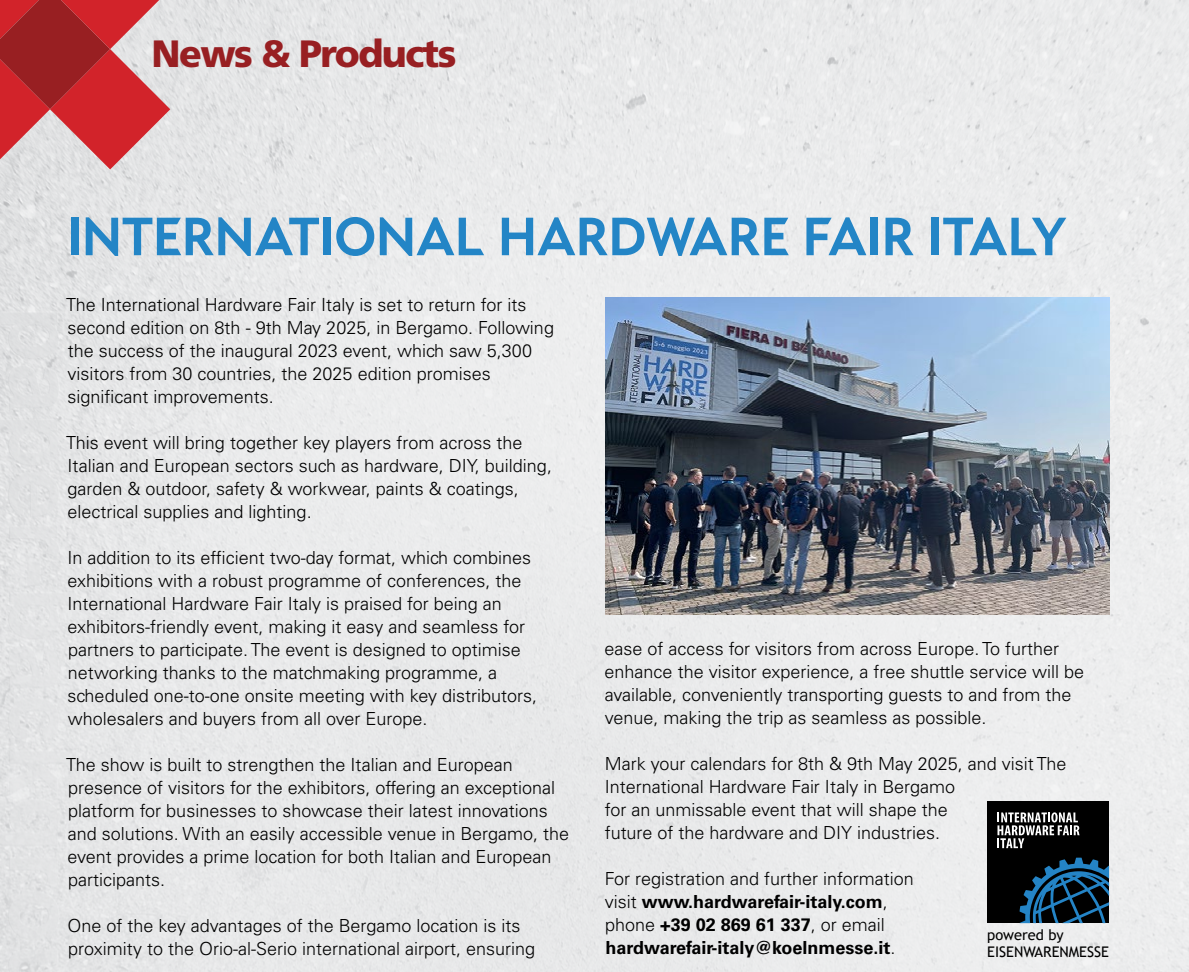
<style>
.page{position:relative;width:1189px;height:972px;background:#fff}
.page>*{position:absolute;margin:0;border:0;box-sizing:border-box;transform-origin:0 0}
.t1{font:700 56.6px "Opel Sans";color:#2385c6;scale:.96 1}
.t2{font:900 38px "Frutiger LT Std";letter-spacing:-.04em;color:#981f22}
.t3{font:300 18px/23px "Univers LT Std";color:#000}
.t4{font:700 18px/23px "Univers LT Std";color:#000}
.t5{font:14.6px/17.6px "Trebuchet MS";color:#000}
.s1{font-weight:300}
</style>
<div class="page">
<img style="left:0;top:0;width:1189px;height:971px">
<svg style="left:0;top:0;width:170px;height:169px;background:#c85c61"></svg>
<img style="left:605px;top:297px;width:504px;height:317px">
<div style="left:987px;top:801px;width:122px;height:122px;background:#000"></div>
<svg style="left:997px;top:812px;width:83px;height:36px"></svg>
<svg style="left:1019px;top:857px;width:90px;height:66px"></svg>
<h2 class="t2" style="left:151px;top:31px;width:306px">News &amp; Products</h2>
<h1 class="t1" style="left:67px;top:201px;width:1043px">INTERNATIONAL HARDWARE FAIR ITALY</h1>
<p class="t3" style="left:66px;top:293px;width:489px">The International Hardware Fair Italy is set to return for its second edition on 8th - 9th May 2025, in Bergamo. Following the success of the inaugural 2023 event, which saw 5,300 visitors from 30 countries, the 2025 edition promises significant improvements.</p>
<p class="t3" style="left:66px;top:431px;width:488px">This event will bring together key players from across the Italian and European sectors such as hardware, DIY, building, garden &amp; outdoor, safety &amp; workwear, paints &amp; coatings, electrical supplies and lighting.</p>
<p class="t3" style="left:67px;top:546px;width:471px">In addition to its efficient two-day format, which combines exhibitions with a robust programme of conferences, the International Hardware Fair Italy is praised for being an exhibitors-friendly event, making it easy and seamless for partners to participate. The event is designed to optimise networking thanks to the matchmaking programme, a scheduled one-to-one onsite meeting with key distributors, wholesalers and buyers from all over Europe.</p>
<p class="t3" style="left:66px;top:753px;width:505px">The show is built to strengthen the Italian and European presence of visitors for the exhibitors, offering an exceptional platform for businesses to showcase their latest innovations and solutions. With an easily accessible venue in Bergamo, the event provides a prime location for both Italian and European participants.</p>
<p class="t3" style="left:67px;top:914px;width:469px">One of the key advantages of the Bergamo location is its proximity to the Orio-al-Serio international airport, ensuring</p>
<p class="t3" style="left:605px;top:637px;width:481px">ease of access for visitors from across Europe. To further enhance the visitor experience, a free shuttle service will be available, conveniently transporting guests to and from the venue, making the trip as seamless as possible.</p>
<p class="t3" style="left:605px;top:752px;width:463px">Mark your calendars for 8th &amp; 9th May 2025, and visit The International Hardware Fair Italy in Bergamo<br>for an unmissable event that will shape the<br>future of the hardware and DIY industries.</p>
<p class="t4" style="left:605px;top:867px;width:311px"><span class="s1">For registration and further information visit</span> www.hardwarefair-italy.com<span class="s1">, phone</span> +39 02 869 61 337<span class="s1">, or email </span>hardwarefair-italy@koelnmesse.it<span class="s1">.</span></p>
<p class="t5" style="left:987px;top:925px;width:123px">powered by<br>EISENWARENMESSE</p>
</div>
